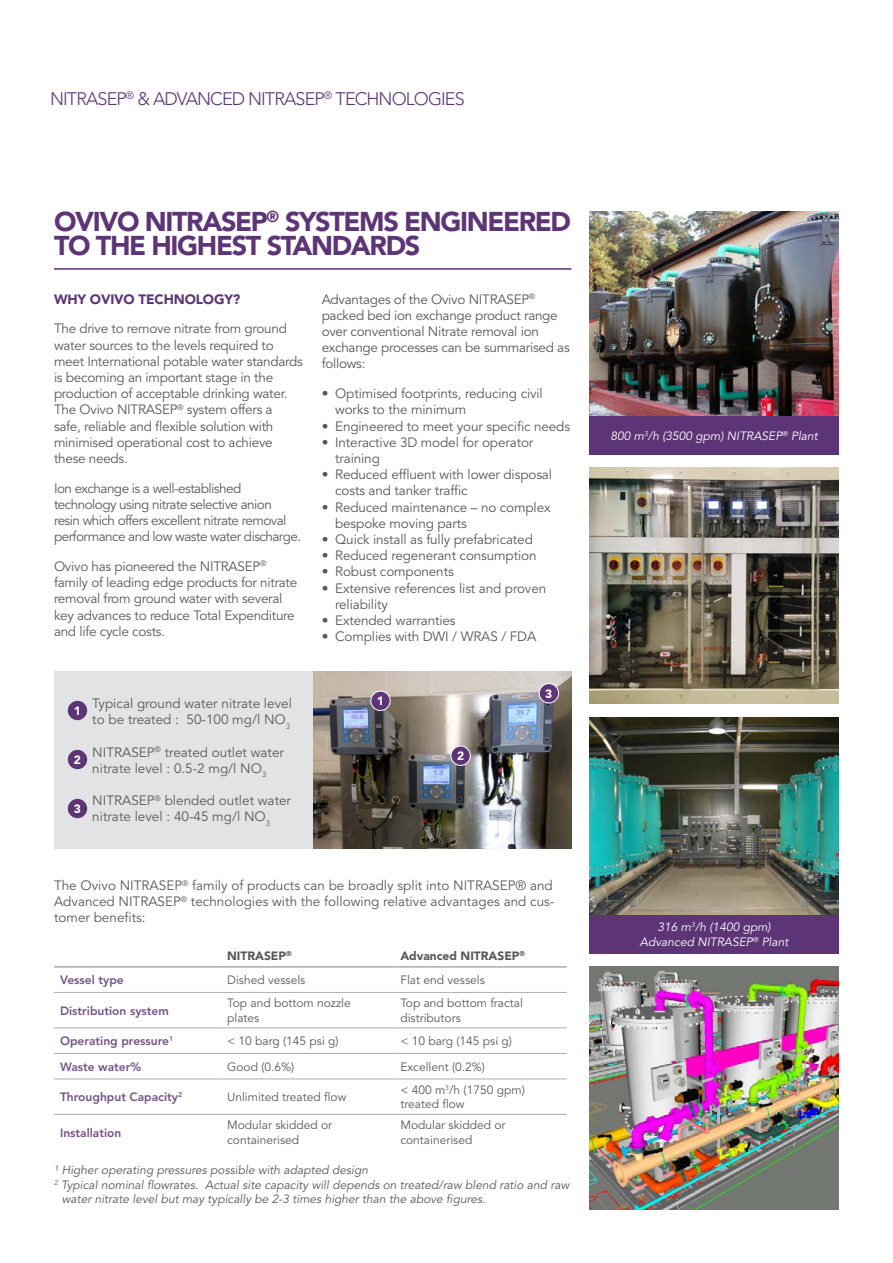
<style>
.page{position:relative;width:893px;height:1263px;background:#fff}
.page>*{position:absolute;margin:0;border:0;box-sizing:border-box;transform-origin:0 0}
.t1{font:900 27px/24px "Avenir LT Std";letter-spacing:-.05em;color:#5d3475}
.t2{font:300 18px "Avenir LT Std";letter-spacing:-.05em;color:#5d3475}
.t3{font:13.5px/16.2px "Avenir LT Std";letter-spacing:-.02em;color:#58595b}
.t4{font:13.5px/16.2px "Avenir LT Std";color:#58595b}
.t5{font:13.5px/16.2px "Avenir LT Std";letter-spacing:-.04em;color:#58595b}
.t6{font:900 13.5px "Avenir LT Std";letter-spacing:-.01em;color:#5d3475}
.t7{font:12px/14.4px "Avenir LT Std";color:#58595b}
.t8{font:italic 12px "Avenir LT Std";color:#58595b}
.t9{font:800 12px "Avenir LT Std";color:#745387}
.t10{font:italic 12px/14.4px "Avenir LT Std";color:#fff;text-align:center}
.t11{font:900 12px "Avenir LT Std";color:#58595b}
.t12{font:900 12px "Avenir LT Std";color:#fff}
.s1{font-weight:300}
.s2{color:#745387}
</style>
<div class="page">
<hr style="left:54px;top:268px;width:517px;height:2px;background:#5d3475">
<img style="left:589px;top:966px;width:250px;height:243px">
<img style="left:589px;top:717px;width:250px;height:198px">
<img style="left:589px;top:467px;width:250px;height:237px">
<img style="left:589px;top:211px;width:250px;height:205px">
<hr style="left:54px;top:966px;width:167px;height:2px;background:#abadb0">
<hr style="left:221px;top:966px;width:173px;height:2px;background:#abadb0">
<hr style="left:394px;top:966px;width:173px;height:2px;background:#abadb0">
<hr style="left:54px;top:992px;width:167px;height:1px;background:#abadb0">
<hr style="left:221px;top:992px;width:173px;height:1px;background:#abadb0">
<hr style="left:394px;top:992px;width:173px;height:1px;background:#abadb0">
<hr style="left:54px;top:1027px;width:167px;height:1px;background:#abadb0">
<hr style="left:221px;top:1027px;width:173px;height:1px;background:#abadb0">
<hr style="left:394px;top:1027px;width:173px;height:1px;background:#abadb0">
<hr style="left:54px;top:1053px;width:167px;height:1px;background:#abadb0">
<hr style="left:221px;top:1053px;width:173px;height:1px;background:#abadb0">
<hr style="left:394px;top:1053px;width:173px;height:1px;background:#abadb0">
<hr style="left:54px;top:1078px;width:167px;height:1px;background:#abadb0">
<hr style="left:221px;top:1078px;width:173px;height:1px;background:#abadb0">
<hr style="left:394px;top:1078px;width:173px;height:1px;background:#abadb0">
<hr style="left:54px;top:1114px;width:167px;height:1px;background:#abadb0">
<hr style="left:221px;top:1114px;width:173px;height:1px;background:#abadb0">
<hr style="left:394px;top:1114px;width:173px;height:1px;background:#abadb0">
<img style="left:313px;top:671px;width:258px;height:177px">
<div style="left:54px;top:671px;width:259px;height:177px;background:#e2e3e4"></div>
<div style="left:68px;top:701px;width:19px;height:19px;background:#5d3475;border-radius:50%"></div>
<div style="left:371px;top:691px;width:19px;height:19px;background:#5d3475;border-radius:50%"></div>
<div style="left:370px;top:691px;width:20px;height:20px;border:1px solid #fff;border-radius:50%"></div>
<div style="left:68px;top:750px;width:19px;height:19px;background:#5d3475;border-radius:50%"></div>
<div style="left:451px;top:746px;width:19px;height:19px;background:#5d3475;border-radius:50%"></div>
<div style="left:451px;top:746px;width:20px;height:20px;border:1px solid #fff;border-radius:50%"></div>
<div style="left:68px;top:799px;width:19px;height:19px;background:#5d3475;border-radius:50%"></div>
<div style="left:539px;top:684px;width:19px;height:19px;background:#5d3475;border-radius:50%"></div>
<div style="left:539px;top:683px;width:20px;height:20px;border:1px solid #fff;border-radius:50%"></div>
<div style="left:589px;top:416px;width:250px;height:39px;background:#5d3475"></div>
<div style="left:589px;top:915px;width:250px;height:38px;background:#5d3475"></div>
<h2 class="t2" style="left:50px;top:88px;width:416px">NITRASEP<sup>®</sup> &amp; ADVANCED NITRASEP<sup>®</sup> TECHNOLOGIES</h2>
<h1 class="t1" style="left:54px;top:209px;width:519px">OVIVO NITRASEP<sup>®</sup> SYSTEMS ENGINEERED<br>TO THE HIGHEST STANDARDS</h1>
<p class="t6" style="left:54px;top:291px;width:188px">WHY OVIVO TECHNOLOGY?</p>
<p class="t3" style="left:54px;top:321px;width:250px">The drive to remove nitrate from ground water sources to the levels required to meet International potable water standards is becoming an important stage in the production of acceptable drinking water.<br>The Ovivo NITRASEP<sup>®</sup> system offers a safe, reliable and flexible solution with minimised operational cost to achieve these needs.</p>
<p class="t5" style="left:54px;top:480px;width:249px">Ion exchange is a well-established technology using nitrate selective anion resin which offers excellent nitrate removal performance and low waste water discharge.</p>
<p class="t3" style="left:54px;top:559px;width:245px">Ovivo has pioneered the NITRASEP<sup>® </sup>family of leading edge products for nitrate removal from ground water with several key advances to reduce Total Expenditure and life cycle costs.</p>
<p class="t3" style="left:322px;top:291px;width:250px">Advantages of the Ovivo NITRASEP<sup>® </sup>packed bed ion exchange product range over conventional Nitrate removal ion exchange processes can be summarised as follows:</p>
<p class="t3" style="left:335px;top:386px;width:209px;text-indent:-14px"><span class="s1">•</span> Optimised footprints, reducing civil works to the minimum</p>
<p class="t3" style="left:322px;top:418px;width:250px"><span class="s1">•</span> Engineered to meet your specific needs</p>
<p class="t3" style="left:335px;top:434px;width:200px;text-indent:-14px"><span class="s1">•</span> Interactive 3D model for operator training</p>
<p class="t3" style="left:335px;top:467px;width:218px;text-indent:-14px"><span class="s1">•</span> Reduced effluent with lower disposal costs and tanker traffic</p>
<p class="t3" style="left:335px;top:499px;width:217px;text-indent:-14px"><span class="s1">•</span> Reduced maintenance – no complex bespoke moving parts</p>
<p class="t3" style="left:322px;top:532px;width:213px"><span class="s1">•</span> Quick install as fully prefabricated</p>
<p class="t3" style="left:322px;top:548px;width:216px"><span class="s1">•</span> Reduced regenerant consumption</p>
<p class="t3" style="left:322px;top:564px;width:134px"><span class="s1">•</span> Robust components</p>
<p class="t3" style="left:335px;top:580px;width:213px;text-indent:-14px"><span class="s1">•</span> Extensive references list and proven reliability</p>
<p class="t3" style="left:322px;top:613px;width:136px"><span class="s1">•</span> Extended warranties</p>
<p class="t3" style="left:322px;top:629px;width:216px"><span class="s1">•</span> Complies with DWI / WRAS / FDA</p>
<p class="t12" style="left:377px;top:694px;width:9px">1</p>
<p class="t4" style="left:92px;top:695px;width:201px">Typical ground water nitrate level to be treated : 50-100 mg/l NO<sub>3</sub></p>
<p class="t4" style="left:92px;top:744px;width:193px">NITRASEP<sup>®</sup> treated outlet water nitrate level : 0.5-2 mg/l NO<sub>3</sub></p>
<p class="t4" style="left:92px;top:793px;width:200px">NITRASEP<sup>®</sup> blended outlet water nitrate level : 40-45 mg/l NO<sub>3</sub></p>
<p class="t12" style="left:74px;top:703px;width:9px">1</p>
<p class="t12" style="left:74px;top:753px;width:9px">2</p>
<p class="t12" style="left:457px;top:749px;width:9px">2</p>
<p class="t12" style="left:74px;top:802px;width:9px">3</p>
<p class="t12" style="left:545px;top:686px;width:9px">3</p>
<p class="t4" style="left:54px;top:878px;width:502px">The Ovivo NITRASEP<sup>®</sup> family of products can be broadly split into NITRASEP® and<br>Advanced NITRASEP<sup>®</sup> technologies with the following relative advantages and cus&shy;tomer benefits:</p>
<p class="t11" style="left:227px;top:948px;width:66px">NITRASEP<sup>®</sup></p>
<p class="t11" style="left:400px;top:948px;width:126px">Advanced NITRASEP<sup>®</sup></p>
<p class="t9" style="left:60px;top:973px;width:65px">Vessel type</p>
<p class="t7" style="left:227px;top:973px;width:80px">Dished vessels</p>
<p class="t7" style="left:400px;top:973px;width:86px">Flat end vessels</p>
<p class="t9" style="left:60px;top:1003px;width:110px">Distribution system</p>
<p class="t7" style="left:227px;top:996px;width:125px">Top and bottom nozzle plates</p>
<p class="t7" style="left:400px;top:996px;width:124px">Top and bottom fractal distributors</p>
<p class="t9" style="left:60px;top:1034px;width:115px">Operating pressure<sup>1</sup></p>
<p class="t7" style="left:227px;top:1034px;width:113px">&lt; 10 barg (145 psi g)</p>
<p class="t7" style="left:400px;top:1034px;width:113px">&lt; 10 barg (145 psi g)</p>
<p class="t9" style="left:60px;top:1059px;width:83px">Waste water%</p>
<p class="t7" style="left:227px;top:1060px;width:69px">Good (0.6%)</p>
<p class="t7" style="left:400px;top:1060px;width:86px">Excellent (0.2%)</p>
<p class="t9" style="left:60px;top:1090px;width:124px">Throughput Capacity<sup>2</sup></p>
<p class="t7" style="left:227px;top:1090px;width:121px">Unlimited treated flow</p>
<p class="t7" style="left:400px;top:1083px;width:126px">&lt; 400 m<sup>3</sup>/h (1750 gpm) treated flow</p>
<p class="t9" style="left:60px;top:1125px;width:63px">Installation</p>
<p class="t7" style="left:227px;top:1118px;width:107px">Modular skidded or containerised</p>
<p class="t7" style="left:400px;top:1118px;width:107px">Modular skidded or containerised</p>
<p class="t8" style="left:54px;top:1163px;width:316px"><span class="s2">¹</span> Higher operating pressures possible with adapted design</p>
<p class="t8" style="left:54px;top:1178px;width:517px"><sup>2</sup> Typical nominal flowrates. Actual site capacity will depends on treated/raw blend ratio and raw</p>
<p class="t8" style="left:62px;top:1192px;width:425px">water nitrate level but may typically be 2-3 times higher than the above figures.</p>
<p class="t10" style="left:610px;top:429px;width:209px">800 m<sup>3</sup>/h (3500 gpm) NITRASEP<sup>®</sup> Plant</p>
<p class="t10" style="left:640px;top:920px;width:150px">316 m<sup>3</sup>/h (1400 gpm)<br>Advanced NITRASEP<sup>®</sup> Plant</p>
</div>
